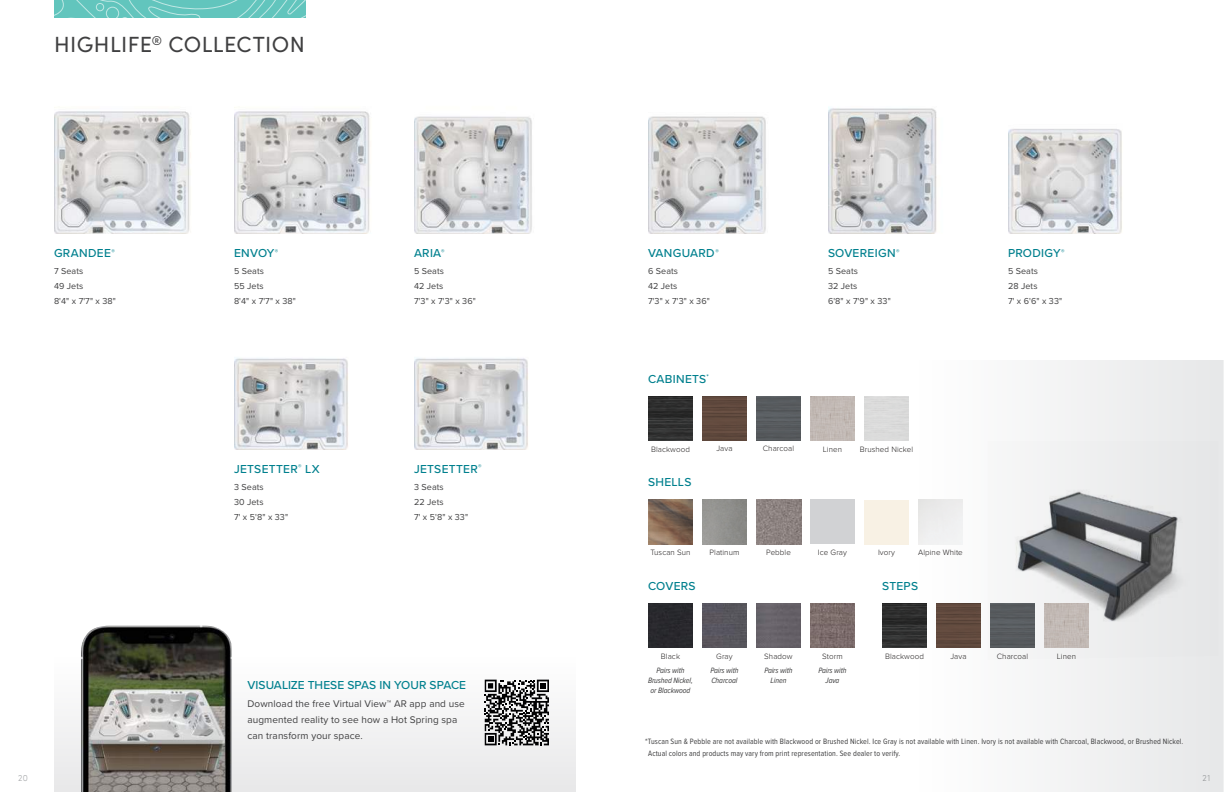
<style>
.page{position:relative;width:1224px;height:792px;background:#fff}
.page>*{position:absolute;margin:0;border:0;box-sizing:border-box;transform-origin:0 0}
.t1{font:22px "Sofia Pro";letter-spacing:.02em;color:#404041}
.t2{font:500 12px "Proxima Nova";letter-spacing:.025em;color:#00808e}
.t3{font:500 12px "Proxima Nova";letter-spacing:.005em;color:#00808e}
.t4{font:10px/16px "Proxima Nova";letter-spacing:.01em;color:#404041}
.t5{font:9px/15px "Proxima Nova";letter-spacing:.01em;color:#404041}
.t6{font:300 9px "Sofia Pro";color:#a7a9ab;scale:.95 1}
.t7{font:8px/12px "Proxima Nova Cond";letter-spacing:.01em;color:#404041}
.t8{font:300 8px "Proxima Nova";letter-spacing:.01em;color:#221f1f}
.t9{font:italic 8px/10px "Proxima Nova Cond";letter-spacing:-.01em;color:#404041;text-align:center}
.s1{font-family:"Proxima Nova Cond"}
</style>
<div class="page">
<img style="left:810px;top:603px;width:45px;height:45px">
<img style="left:918px;top:360px;width:306px;height:432px">
<img style="left:988px;top:441px;width:230px;height:219px">
<div style="left:756px;top:603px;width:45px;height:45px;background:#676269"></div>
<img style="left:234px;top:358px;width:114px;height:92px">
<img style="left:414px;top:358px;width:114px;height:92px">
<img style="left:828px;top:107px;width:109px;height:127px">
<img style="left:234px;top:107px;width:136px;height:127px">
<img style="left:54px;top:111px;width:137px;height:123px">
<img style="left:648px;top:116px;width:118px;height:118px">
<img style="left:414px;top:116px;width:118px;height:118px">
<img style="left:1008px;top:129px;width:114px;height:105px">
<img style="left:54px;top:679px;width:522px;height:113px">
<svg style="left:485px;top:680px;width:64px;height:65px"></svg>
<img style="left:81px;top:626px;width:151px;height:166px">
<img style="left:648px;top:500px;width:45px;height:45px">
<img style="left:756px;top:500px;width:45px;height:45px">
<div style="left:918px;top:500px;width:45px;height:45px;background:#eee"></div>
<div style="left:810px;top:499px;width:45px;height:45px;background:#d1d2d4"></div>
<div style="left:864px;top:500px;width:45px;height:45px;background:#f8f1e4"></div>
<div style="left:810px;top:396px;width:45px;height:45px;background:#c2b9b4"></div>
<img style="left:702px;top:396px;width:45px;height:45px">
<div style="left:702px;top:603px;width:45px;height:45px;background:#58555d"></div>
<div style="left:756px;top:396px;width:45px;height:45px;background:#575b5e"></div>
<img style="left:648px;top:396px;width:45px;height:45px">
<img style="left:1044px;top:620px;width:45px;height:28px">
<img style="left:936px;top:603px;width:45px;height:45px">
<img style="left:990px;top:603px;width:45px;height:45px">
<svg style="left:54px;top:0;width:252px;height:18px;background:#6bc8c0"></svg>
<img style="left:1017px;top:493px;width:158px;height:127px">
<img style="left:882px;top:603px;width:45px;height:45px">
<div style="left:648px;top:603px;width:45px;height:45px;background:#28282d"></div>
<h1 class="t1" style="left:54px;top:37px;width:252px">HIGHLIFE<sup>®</sup> COLLECTION</h1>
<h2 class="t2" style="left:54px;top:248px;width:62px">GRANDEE<sup>®</sup></h2>
<p class="t5" style="left:54px;top:264px;width:63px">7 Seats<br>49 Jets<br>8<span class="s1">'</span>4<span class="s1">"</span> x 7<span class="s1">'</span>7<span class="s1">"</span> x 38<span class="s1">"</span></p>
<h2 class="t2" style="left:234px;top:248px;width:46px">ENVOY<sup>®</sup></h2>
<p class="t5" style="left:234px;top:264px;width:63px">5 Seats<br>55 Jets<br>8<span class="s1">'</span>4<span class="s1">"</span> x 7<span class="s1">'</span>7<span class="s1">"</span> x 38<span class="s1">"</span></p>
<h2 class="t2" style="left:234px;top:464px;width:87px">JETSETTER<sup>®</sup> LX</h2>
<p class="t5" style="left:234px;top:480px;width:56px">3 Seats<br>30 Jets<br>7<span class="s1">'</span> x 5<span class="s1">'</span>8<span class="s1">"</span> x 33<span class="s1">"</span></p>
<h2 class="t2" style="left:414px;top:248px;width:32px">ARIA<sup>®</sup></h2>
<p class="t5" style="left:414px;top:264px;width:63px">5 Seats<br>42 Jets<br>7<span class="s1">'</span>3<span class="s1">"</span> x 7<span class="s1">'</span>3<span class="s1">"</span> x 36<span class="s1">"</span></p>
<h2 class="t2" style="left:414px;top:464px;width:69px">JETSETTER<sup>®</sup></h2>
<p class="t5" style="left:414px;top:480px;width:56px">3 Seats<br>22 Jets<br>7<span class="s1">'</span> x 5<span class="s1">'</span>8<span class="s1">"</span> x 33<span class="s1">"</span></p>
<h2 class="t3" style="left:248px;top:680px;width:220px">VISUALIZE THESE SPAS IN YOUR SPACE</h2>
<p class="t4" style="left:248px;top:696px;width:219px">Download the free Virtual View™ AR app and use augmented reality to see how a Hot Spring spa can transform your space.</p>
<h2 class="t2" style="left:648px;top:248px;width:72px">VANGUARD<sup>®</sup></h2>
<p class="t5" style="left:648px;top:264px;width:63px">6 Seats<br>42 Jets<br>7<span class="s1">'</span>3<span class="s1">"</span> x 7<span class="s1">'</span>3<span class="s1">"</span> x 36<span class="s1">"</span></p>
<h2 class="t2" style="left:648px;top:374px;width:63px">CABINETS<sup>*</sup></h2>
<h2 class="t2" style="left:828px;top:248px;width:73px">SOVEREIGN<sup>®</sup></h2>
<p class="t5" style="left:828px;top:264px;width:64px">5 Seats<br>32 Jets<br>6<span class="s1">'</span>8<span class="s1">"</span> x 7<span class="s1">'</span>9<span class="s1">"</span> x 33<span class="s1">"</span></p>
<p class="t8" style="left:651px;top:446px;width:40px">Blackwood</p>
<p class="t8" style="left:763px;top:445px;width:33px">Charcoal</p>
<p class="t8" style="left:823px;top:446px;width:21px">Linen</p>
<p class="t8" style="left:716px;top:445px;width:18px">Java</p>
<h2 class="t2" style="left:648px;top:477px;width:45px">SHELLS</h2>
<p class="t8" style="left:860px;top:446px;width:55px">Brushed Nickel</p>
<p class="t8" style="left:766px;top:549px;width:26px">Pebble</p>
<p class="t8" style="left:818px;top:549px;width:31px">Ice Gray</p>
<p class="t8" style="left:878px;top:549px;width:18px">Ivory</p>
<p class="t8" style="left:650px;top:549px;width:42px">Tuscan Sun</p>
<p class="t8" style="left:710px;top:549px;width:31px">Platinum</p>
<p class="t8" style="left:918px;top:549px;width:46px">Alpine White</p>
<h2 class="t2" style="left:648px;top:581px;width:49px">COVERS</h2>
<h2 class="t2" style="left:882px;top:581px;width:38px">STEPS</h2>
<h2 class="t2" style="left:1008px;top:248px;width:58px">PRODIGY<sup>®</sup></h2>
<p class="t5" style="left:1008px;top:264px;width:56px">5 Seats<br>28 Jets<br>7<span class="s1">'</span> x 6<span class="s1">'</span>6<span class="s1">"</span> x 33<span class="s1">"</span></p>
<p class="t8" style="left:716px;top:653px;width:18px">Gray</p>
<p class="t9" style="left:710px;top:666px;width:30px;text-align:left">Pairs with<br>Charcoal</p>
<p class="t8" style="left:764px;top:653px;width:30px">Shadow</p>
<p class="t9" style="left:764px;top:666px;width:30px">Pairs with<br>Linen</p>
<p class="t8" style="left:822px;top:653px;width:22px">Storm</p>
<p class="t9" style="left:818px;top:666px;width:30px">Pairs with<br>Java</p>
<p class="t8" style="left:661px;top:653px;width:21px">Black</p>
<p class="t8" style="left:885px;top:653px;width:40px">Blackwood</p>
<p class="t9" style="left:648px;top:666px;width:46px">Pairs with<br>Brushed Nickel, or Blackwood</p>
<p class="t8" style="left:997px;top:653px;width:33px">Charcoal</p>
<p class="t8" style="left:950px;top:653px;width:18px">Java</p>
<p class="t8" style="left:1057px;top:653px;width:21px">Linen</p>
<p class="t7" style="left:648px;top:736px;width:537px;text-indent:-3px">*Tuscan Sun &amp; Pebble are not available with Blackwood or Brushed Nickel. Ice Gray is not available with Linen. Ivory is not available with Charcoal, Blackwood, or Brushed Nickel.<br>Actual colors and products may vary from print representation. See dealer to verify.</p>
<p class="t6" style="left:18px;top:772px;width:12px">20</p>
<p class="t6" style="left:1203px;top:772px;width:10px">21</p>
</div>
